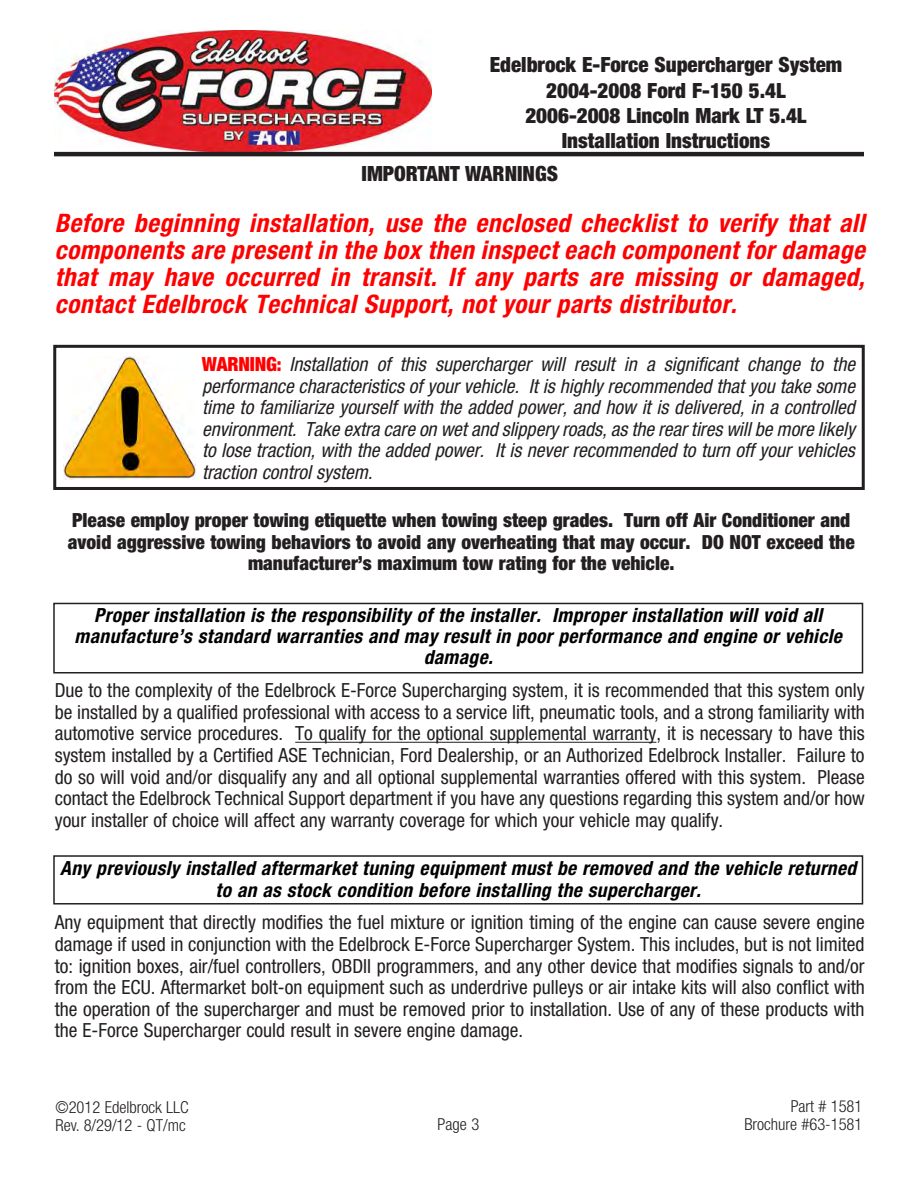
<style>
.page{position:relative;width:918px;height:1188px;background:#fff}
.page>*{position:absolute;margin:0;border:0;box-sizing:border-box;transform-origin:0 0}
.Main_Body_-_RED{font:italic 700 condensed 25.5px/27px "Helvetica Neue";letter-spacing:.02em;color:#f00;text-align:justify}
.Header1{font:900 condensed 21px/25.2px "Helvetica Neue";color:#231f20;text-align:center}
.Main_Body{font:condensed 19.5px/21.6px "Helvetica Neue";color:#231f20;text-align:justify}
.NOTE{font:italic condensed 19.5px/21.6px "Helvetica Neue";color:#231f20;text-align:justify}
.Main_Body_-_BLACK{font:italic 700 condensed 19.5px/21px "Helvetica Neue";letter-spacing:.02em;color:#000;text-align:center}
.NOTE-2{font:900 condensed 19.5px/21.6px "Helvetica Neue";color:#231f20;text-align:center}
.t1{font:300 condensed 16.5px/18px "Helvetica Neue";color:#231f20}
.s1{font-weight:900;font-style:normal;color:#f00}
.s2{font-weight:900;font-style:normal;font-size:18px;color:#f00}
</style>
<div class="page">
<img style="left:54px;top:30px;width:378px;height:122px">
<hr style="left:54px;top:152px;width:810px;height:4px;background:#231f20">
<hr style="left:295px;top:742px;width:361px;height:1px;background:#231f20">
<div style="left:53px;top:855px;width:810px;height:50px;border:2px solid #231f20"></div>
<img style="left:64px;top:356px;width:131px;height:124px">
<div style="left:53px;top:345px;width:812px;height:145px;border:3px solid #231f20"></div>
<div style="left:53px;top:603px;width:810px;height:71px;border:2px solid #231f20"></div>
<p class="Header1" style="left:490px;top:52px;width:354px">Edelbrock E-Force Supercharger System<br>2004-2008 Ford F-150 5.4L<br>2006-2008 Lincoln Mark LT 5.4L<br>Installation Instructions</p>
<p class="Header1" style="left:362px;top:161px;width:198px">IMPORTANT WARNINGS</p>
<p class="Main_Body_-_RED" style="left:55px;top:209px;width:812px">Before beginning installation, use the enclosed checklist to verify that all components are present in the box then inspect each component for damage that may have occurred in transit. If any parts are missing or damaged, contact Edelbrock Technical Support, not your parts distributor.</p>
<p class="NOTE" style="left:202px;top:353px;width:655px"><span class="s1">WARNING</span><span class="s2">:</span> Installation of this supercharger will result in a significant change to the performance characteristics of your vehicle. It is highly recommended that you take some time to familiarize yourself with the added power, and how it is delivered, in a controlled environment. Take extra care on wet and slippery roads, as the rear tires will be more likely to lose traction, with the added power. It is never recommended to turn off your vehicles traction control system.</p>
<p class="NOTE-2" style="left:68px;top:509px;width:788px">Please employ proper towing etiquette when towing steep grades. Turn off Air Conditioner and avoid aggressive towing behaviors to avoid any overheating that may occur. DO NOT exceed the manufacturer’s maximum tow rating for the vehicle.</p>
<p class="Main_Body_-_BLACK" style="left:75px;top:605px;width:769px">Proper installation is the responsibility of the installer. Improper installation will void all manufacture’s standard warranties and may result in poor performance and engine or vehicle damage.</p>
<p class="Main_Body" style="left:55px;top:679px;width:812px">Due to the complexity of the Edelbrock E-Force Supercharging system, it is recommended that this system only be installed by a qualified professional with access to a service lift, pneumatic tools, and a strong familiarity with automotive service procedures. To qualify for the optional supplemental warranty, it is necessary to have this system installed by a Certified ASE Technician, Ford Dealership, or an Authorized Edelbrock Installer. Failure to do so will void and/or disqualify any and all optional supplemental warranties offered with this system. Please contact the Edelbrock Technical Support department if you have any questions regarding this system and/or how your installer of choice will affect any warranty coverage for which your vehicle may qualify.</p>
<p class="Main_Body_-_BLACK" style="left:60px;top:857px;width:797px;line-height:21.6px">Any previously installed aftermarket tuning equipment must be removed and the vehicle returned to an as stock condition before installing the supercharger.</p>
<p class="Main_Body" style="left:55px;top:912px;width:812px">Any equipment that directly modifies the fuel mixture or ignition timing of the engine can cause severe engine damage if used in conjunction with the Edelbrock E-Force Supercharger System. This includes, but is not limited to: ignition boxes, air/fuel controllers, OBDII programmers, and any other device that modifies signals to and/or from the ECU. Aftermarket bolt-on equipment such as underdrive pulleys or air intake kits will also conflict with the operation of the supercharger and must be removed prior to installation. Use of any of these products with the E-Force Supercharger could result in severe engine damage.</p>
<p class="t1" style="left:56px;top:1098px;width:135px">©2012 Edelbrock LLC<br>Rev. 8/29/12 - QT/mc</p>
<p class="t1" style="left:744px;top:1097px;width:120px;text-align:right">Part # 1581<br>Brochure #63-1581</p>
<p class="t1" style="left:438px;top:1115px;width:43px">Page 3</p>
</div>
